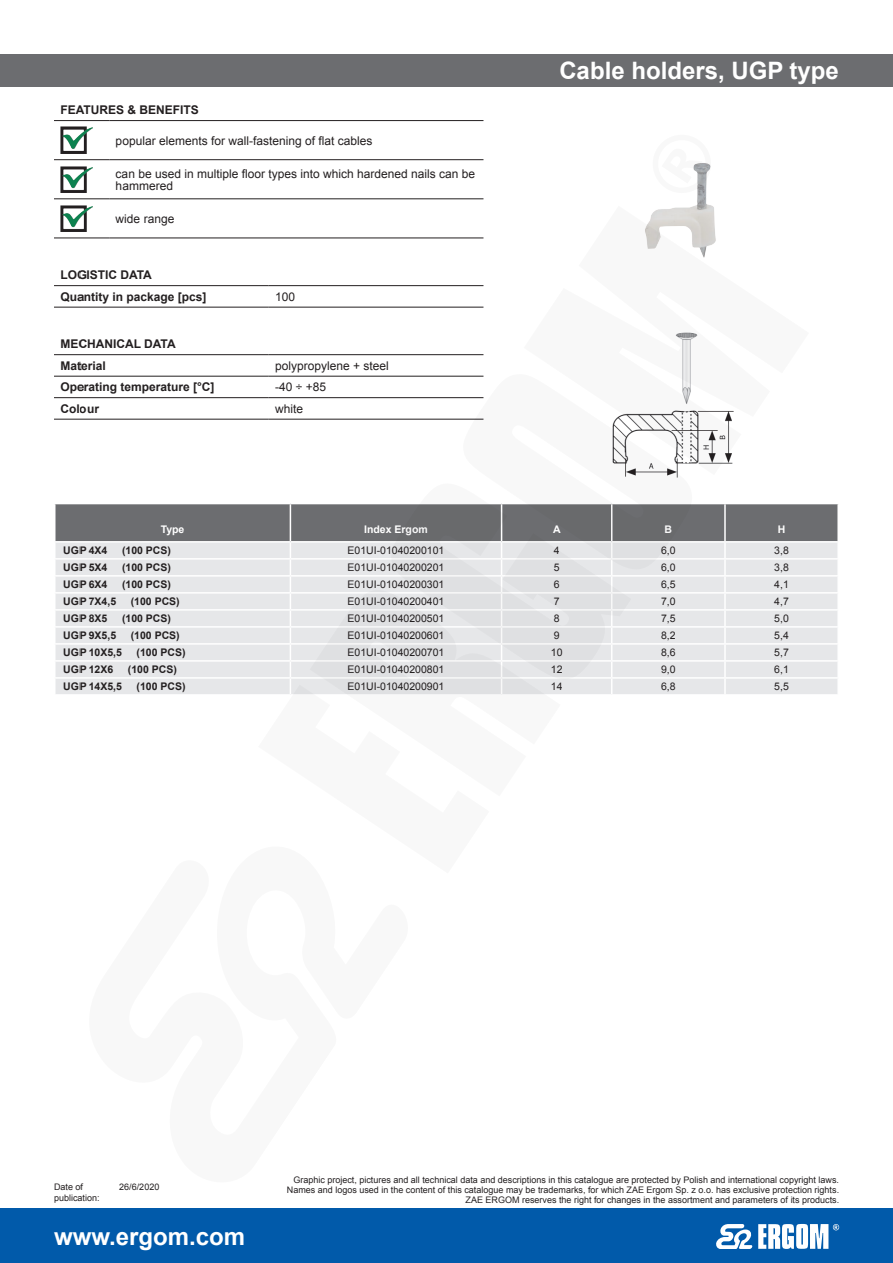
<style>
.page{position:relative;width:893px;height:1263px;background:#fff}
.page>*{position:absolute;margin:0;border:0;box-sizing:border-box;transform-origin:0 0}
.produkt-nazwa{font:700 24px "Arial";color:#fff}
.opis-body{font:12px/12px "Arial";color:#231f20}
.opis-body-bold{font:700 12px "Arial";color:#231f20}
.tabela-body{font:10.5px "Arial";color:#231f20}
.tabela-body-bold{font:700 10.5px "Arial";color:#231f20}
.tabela-naglowek{font:700 10.5px "Arial";color:#fff}
.t1{font:9px/9.8px "Arial";color:#231f20;text-align:right}
</style>
<div class="page">
<div style="left:0;top:1209px;width:893px;height:54px;background:#015aaa"></div>
<svg style="left:716px;top:1224px;width:123px;height:25px"></svg>
<div style="left:0;top:54px;width:893px;height:32px;background:#6c6d70"></div>
<img style="left:693px;top:163px;width:19px;height:43px">
<hr style="left:54px;top:120px;width:55px;height:1px;background:#231f20">
<hr style="left:109px;top:120px;width:374px;height:1px;background:#231f20">
<hr style="left:54px;top:159px;width:55px;height:1px;background:#231f20">
<hr style="left:109px;top:159px;width:374px;height:1px;background:#231f20">
<hr style="left:54px;top:199px;width:55px;height:1px;background:#231f20">
<hr style="left:109px;top:199px;width:374px;height:1px;background:#231f20">
<hr style="left:54px;top:238px;width:55px;height:1px;background:#231f20">
<hr style="left:109px;top:238px;width:374px;height:1px;background:#231f20">
<img style="left:60px;top:127px;width:33px;height:26px">
<img style="left:60px;top:166px;width:33px;height:26px">
<img style="left:60px;top:205px;width:33px;height:27px">
<hr style="left:54px;top:285px;width:215px;height:1px;background:#231f20">
<hr style="left:269px;top:285px;width:214px;height:1px;background:#231f20">
<hr style="left:54px;top:307px;width:215px;height:1px;background:#231f20">
<hr style="left:269px;top:307px;width:214px;height:1px;background:#231f20">
<hr style="left:54px;top:354px;width:215px;height:1px;background:#231f20">
<hr style="left:269px;top:354px;width:214px;height:1px;background:#231f20">
<hr style="left:54px;top:376px;width:215px;height:1px;background:#231f20">
<hr style="left:269px;top:376px;width:214px;height:1px;background:#231f20">
<hr style="left:54px;top:397px;width:215px;height:1px;background:#231f20">
<hr style="left:269px;top:397px;width:214px;height:1px;background:#231f20">
<hr style="left:54px;top:419px;width:215px;height:1px;background:#231f20">
<hr style="left:269px;top:419px;width:214px;height:1px;background:#231f20">
<svg style="left:645px;top:206px;width:89px;height:258px"></svg>
<svg style="left:55px;top:504px;width:783px;height:191px;background:#d0d1d3"></svg>
<svg style="left:310px;top:579px;width:251px;height:116px;background:#e4e4e6"></svg>
<svg style="left:389px;top:504px;width:242px;height:187px;background:#d9dadc"></svg>
<svg style="left:463px;top:372px;width:231px;height:209px"></svg>
<p class="opis-body-bold" style="left:60px;top:102px;width:140px">FEATURES &amp; BENEFITS</p>
<p class="opis-body" style="left:116px;top:134px;width:258px">popular elements for wall-fastening of flat cables</p>
<p class="opis-body" style="left:116px;top:168px;width:361px">can be used in multiple floor types into which hardened nails can be hammered</p>
<p class="opis-body" style="left:116px;top:213px;width:60px">wide range</p>
<p class="opis-body-bold" style="left:60px;top:267px;width:93px">LOGISTIC DATA</p>
<p class="opis-body-bold" style="left:60px;top:289px;width:148px">Quantity in package [pcs]</p>
<p class="opis-body" style="left:275px;top:291px;width:22px">100</p>
<p class="opis-body-bold" style="left:60px;top:336px;width:117px">MECHANICAL DATA</p>
<p class="opis-body-bold" style="left:60px;top:358px;width:47px">Material</p>
<p class="opis-body" style="left:275px;top:360px;width:115px">polypropylene + steel</p>
<p class="opis-body-bold" style="left:60px;top:379px;width:156px">Operating temperature [°C]</p>
<p class="opis-body" style="left:275px;top:381px;width:52px">-40 ÷ +85</p>
<p class="opis-body-bold" style="left:60px;top:401px;width:40px">Colour</p>
<p class="opis-body" style="left:275px;top:403px;width:30px">white</p>
<p class="produkt-nazwa" style="left:559px;top:54px;width:281px">Cable holders, UGP type</p>
<p class="tabela-naglowek" style="left:161px;top:523px;width:25px">Type</p>
<p class="tabela-naglowek" style="left:364px;top:523px;width:65px">Index Ergom</p>
<p class="tabela-naglowek" style="left:553px;top:523px;width:9px">A</p>
<p class="tabela-naglowek" style="left:665px;top:523px;width:9px">B</p>
<p class="tabela-naglowek" style="left:778px;top:523px;width:9px">H</p>
<p class="tabela-body-bold" style="left:63px;top:543px;width:46px">UGP 4X4</p>
<p class="tabela-body-bold" style="left:122px;top:543px;width:51px">(100 PCS)</p>
<p class="tabela-body" style="left:348px;top:544px;width:98px">E01UI-01040200101</p>
<p class="tabela-body" style="left:554px;top:544px;width:7px">4</p>
<p class="tabela-body" style="left:661px;top:544px;width:16px">6,0</p>
<p class="tabela-body" style="left:774px;top:544px;width:16px">3,8</p>
<p class="tabela-body-bold" style="left:63px;top:560px;width:46px">UGP 5X4</p>
<p class="tabela-body-bold" style="left:122px;top:560px;width:51px">(100 PCS)</p>
<p class="tabela-body" style="left:348px;top:561px;width:98px">E01UI-01040200201</p>
<p class="tabela-body" style="left:554px;top:561px;width:7px">5</p>
<p class="tabela-body" style="left:661px;top:561px;width:16px">6,0</p>
<p class="tabela-body" style="left:774px;top:561px;width:16px">3,8</p>
<p class="tabela-body-bold" style="left:63px;top:577px;width:46px">UGP 6X4</p>
<p class="tabela-body-bold" style="left:122px;top:577px;width:51px">(100 PCS)</p>
<p class="tabela-body" style="left:348px;top:578px;width:98px">E01UI-01040200301</p>
<p class="tabela-body" style="left:554px;top:578px;width:7px">6</p>
<p class="tabela-body" style="left:661px;top:578px;width:16px">6,5</p>
<p class="tabela-body" style="left:774px;top:578px;width:16px">4,1</p>
<p class="tabela-body-bold" style="left:63px;top:594px;width:54px">UGP 7X4,5</p>
<p class="tabela-body-bold" style="left:131px;top:594px;width:51px">(100 PCS)</p>
<p class="tabela-body" style="left:348px;top:595px;width:98px">E01UI-01040200401</p>
<p class="tabela-body" style="left:554px;top:595px;width:7px">7</p>
<p class="tabela-body" style="left:661px;top:595px;width:16px">7,0</p>
<p class="tabela-body" style="left:774px;top:595px;width:16px">4,7</p>
<p class="tabela-body-bold" style="left:63px;top:611px;width:46px">UGP 8X5</p>
<p class="tabela-body-bold" style="left:122px;top:611px;width:51px">(100 PCS)</p>
<p class="tabela-body" style="left:348px;top:612px;width:98px">E01UI-01040200501</p>
<p class="tabela-body" style="left:554px;top:612px;width:7px">8</p>
<p class="tabela-body" style="left:661px;top:612px;width:16px">7,5</p>
<p class="tabela-body" style="left:774px;top:612px;width:16px">5,0</p>
<p class="tabela-body-bold" style="left:63px;top:628px;width:54px">UGP 9X5,5</p>
<p class="tabela-body-bold" style="left:131px;top:628px;width:51px">(100 PCS)</p>
<p class="tabela-body" style="left:348px;top:629px;width:98px">E01UI-01040200601</p>
<p class="tabela-body" style="left:554px;top:629px;width:7px">9</p>
<p class="tabela-body" style="left:661px;top:629px;width:16px">8,2</p>
<p class="tabela-body" style="left:774px;top:629px;width:16px">5,4</p>
<p class="tabela-body-bold" style="left:63px;top:645px;width:60px">UGP 10X5,5</p>
<p class="tabela-body-bold" style="left:137px;top:645px;width:51px">(100 PCS)</p>
<p class="tabela-body" style="left:348px;top:646px;width:98px">E01UI-01040200701</p>
<p class="tabela-body" style="left:551px;top:646px;width:13px">10</p>
<p class="tabela-body" style="left:661px;top:646px;width:16px">8,6</p>
<p class="tabela-body" style="left:774px;top:646px;width:16px">5,7</p>
<p class="tabela-body-bold" style="left:63px;top:662px;width:51px">UGP 12X6</p>
<p class="tabela-body-bold" style="left:128px;top:662px;width:51px">(100 PCS)</p>
<p class="tabela-body" style="left:348px;top:663px;width:98px">E01UI-01040200801</p>
<p class="tabela-body" style="left:551px;top:663px;width:13px">12</p>
<p class="tabela-body" style="left:661px;top:663px;width:16px">9,0</p>
<p class="tabela-body" style="left:774px;top:663px;width:16px">6,1</p>
<p class="tabela-body-bold" style="left:63px;top:679px;width:60px">UGP 14X5,5</p>
<p class="tabela-body-bold" style="left:137px;top:679px;width:51px">(100 PCS)</p>
<p class="tabela-body" style="left:348px;top:680px;width:98px">E01UI-01040200901</p>
<p class="tabela-body" style="left:551px;top:680px;width:13px">14</p>
<p class="tabela-body" style="left:661px;top:680px;width:16px">6,8</p>
<p class="tabela-body" style="left:774px;top:680px;width:16px">5,5</p>
<p class="t1" style="left:54px;top:1182px;width:31px">Date of</p>
<p class="t1" style="left:119px;top:1182px;width:42px">26/6/2020</p>
<p class="t1" style="left:54px;top:1193px;width:47px">publication:</p>
<h1 class="produkt-nazwa" style="left:54px;top:1220px;width:193px">www.ergom.com</h1>
<p class="t1" style="left:287px;top:1175px;width:554px">Graphic project, pictures and all technical data and descriptions in this catalogue are protected by Polish and international copyright laws.<br>Names and logos used in the content of this catalogue may be trademarks, for which ZAE Ergom Sp. z o.o. has exclusive protection rights.<br>ZAE ERGOM reserves the right for changes in the assortment and parameters of its products.</p>
</div>
